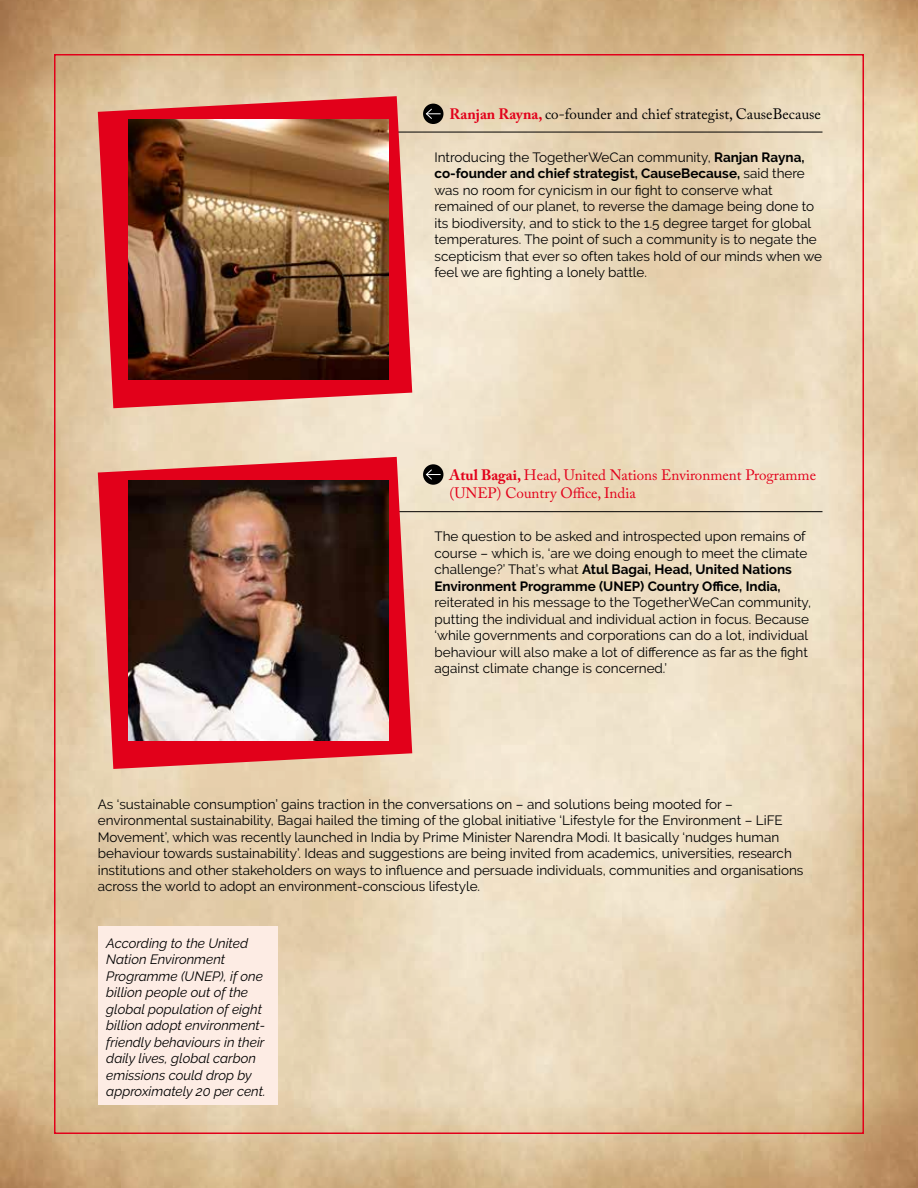
<style>
.page{position:relative;width:918px;height:1188px;background:#fff}
.page>*{position:absolute;margin:0;border:0;box-sizing:border-box;transform-origin:0 0}
.t1{font:15px/18px "Adobe Caslon Pro";color:#e2001a}
.t2{font:15px "Adobe Caslon Pro";color:#000}
.t3{font:13.5px/16.5px "Raleway";color:#000}
.t4{font:italic 13.5px/16.5px "Raleway";color:#000}
.s1{font-weight:700;color:#e2001a}
.s2{font-weight:700}
</style>
<div class="page">
<img style="left:0;top:0;width:918px;height:1188px">
<hr style="left:382px;top:132px;width:440px;height:1px;background:#000">
<hr style="left:382px;top:511px;width:440px;height:1px;background:#000">
<div style="left:423px;top:104px;width:20px;height:20px;background:#000;border-radius:50%"></div>
<svg style="left:425px;top:108px;width:16px;height:11px"></svg>
<div style="left:423px;top:464px;width:20px;height:21px;background:#000;border-radius:50%"></div>
<svg style="left:425px;top:469px;width:16px;height:11px"></svg>
<svg style="left:98px;top:96px;width:314px;height:312px;background:#e1414a"></svg>
<svg style="left:98px;top:457px;width:314px;height:312px;background:#e1424b"></svg>
<img style="left:129px;top:120px;width:260px;height:260px">
<img style="left:129px;top:481px;width:260px;height:259px">
<div style="left:98px;top:927px;width:179px;height:178px;background:#fdece4"></div>
<p class="t2" style="left:449px;top:105px;width:373px"><span class="s1">Ranjan Rayna,</span> co-founder and chief strategist, CauseBecause</p>
<p class="t3" style="left:435px;top:148px;width:389px">Introducing the TogetherWeCan community, <span class="s2">Ranjan Rayna, co-founder and chief strategist, CauseBecause,</span> said there was no room for cynicism in our fight to conserve what remained of our planet, to reverse the damage being done to its biodiversity, and to stick to the 1.5 degree target for global temperatures. The point of such a community is to negate the scepticism that ever so often takes hold of our minds when we feel we are fighting a lonely battle.</p>
<p class="t1" style="left:449px;top:466px;width:368px"><span class="s2">Atul Bagai,</span> Head, United Nations Environment Programme (UNEP) Country Office, India</p>
<p class="t3" style="left:435px;top:528px;width:374px">The question to be asked and introspected upon remains of course – which is, ‘are we doing enough to meet the climate challenge?’ That’s what <span class="s2">Atul Bagai, Head, United Nations Environment Programme (UNEP) Country Office, India,</span></p>
<p class="t3" style="left:435px;top:594px;width:378px">reiterated in his message to the TogetherWeCan community, putting the individual and individual action in focus. Because ‘while governments and corporations can do a lot, individual behaviour will also make a lot of difference as far as the fight against climate change is concerned.’</p>
<p class="t3" style="left:98px;top:796px;width:707px">As ‘sustainable consumption’ gains traction in the conversations on – and solutions being mooted for – environmental sustainability, Bagai hailed the timing of the global initiative ‘Lifestyle for the Environment – LiFE Movement’, which was recently launched in India by Prime Minister Narendra Modi. It basically ‘nudges human behaviour towards sustainability’. Ideas and suggestions are being invited from academics, universities, research institutions and other stakeholders on ways to influence and persuade individuals, communities and organisations across the world to adopt an environment-conscious lifestyle.</p>
<p class="t4" style="left:106px;top:935px;width:161px">According to the United<br>Nation Environment<br>Programme (UNEP), if one billion people out of the global population of eight billion adopt environment&shy;friendly behaviours in their daily lives, global carbon emissions could drop by approximately 20 per cent.</p>
</div>
